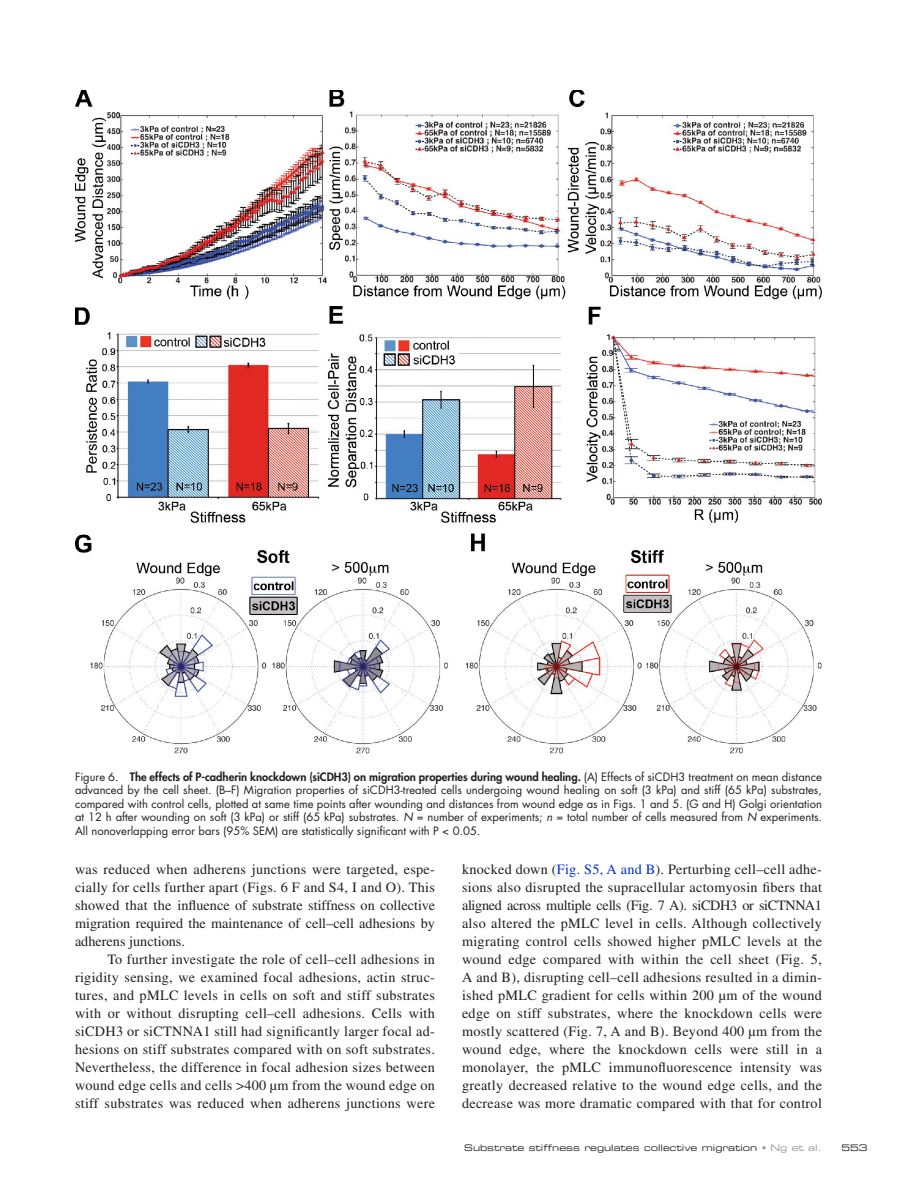
<style>
.page{position:relative;width:918px;height:1188px;background:#fff}
.page>*{position:absolute;margin:0;border:0;box-sizing:border-box;transform-origin:0 0}
.t1{font:14.25px/18px "Times LT Std";letter-spacing:.02em;color:#231f20;text-align:justify}
.t2{font:11.25px/13.5px "Futura Std";color:#231f20;text-align:justify}
.t3{font:9px "Eurostile LT Std Ex 2";color:#231f20}
.s1{font-weight:800}
.s2{font-style:italic}
.s3{color:#0030d1}
.s4{color:#949698}
</style>
<div class="page">
<img style="left:75px;top:90px;width:747px;height:664px">
<p class="t2" style="left:75px;top:770px;width:749px">Figure 6. <span class="s1">The effects of P-cadherin knockdown (siCDH3) on migration properties during wound healing.</span> (A) Effects of siCDH3 treatment on mean distance advanced by the cell sheet. (B–F) Migration properties of siCDH3-treated cells undergoing wound healing on soft (3 kPa) and stiff (65 kPa) substrates, compared with control cells, plotted at same time points after wounding and distances from wound edge as in Figs. 1 and 5. (G and H) Golgi orientation at 12 h after wounding on soft (3 kPa) or stiff (65 kPa) substrates. <span class="s2">N</span> = number of experiments; <span class="s2">n</span> = total number of cells measured from <span class="s2">N</span> experiments.<br>All nonoverlapping error bars (95% SEM) are statistically significant with P &lt; 0.05.</p>
<p class="t1" style="left:75px;top:860px;width:362px">was reduced when adherens junctions were targeted, espe&shy;cially for cells further apart (Figs. 6 F and S4, I and O). This showed that the influence of substrate stiffness on collective migration required the maintenance of cell–cell adhesions by adherens junctions.</p>
<p class="t1" style="left:75px;top:950px;width:362px;text-indent:32px">To further investigate the role of cell–cell adhesions in rigidity sensing, we examined focal adhesions, actin struc&shy;tures, and pMLC levels in cells on soft and stiff substrates with or without disrupting cell–cell adhesions. Cells with siCDH3 or siCTNNA1 still had significantly larger focal ad&shy;hesions on stiff substrates compared with on soft substrates.<br>Nevertheless, the difference in focal adhesion sizes between wound edge cells and cells &gt;400 µm from the wound edge on stiff substrates was reduced when adherens junctions were</p>
<p class="t1" style="left:462px;top:860px;width:362px">knocked down (<span class="s3">Fig. S5, A and B</span>). Perturbing cell–cell adhe&shy;sions also disrupted the supracellular actomyosin fibers that aligned across multiple cells (Fig. 7 A). siCDH3 or siCTNNA1 also altered the pMLC level in cells. Although collectively migrating control cells showed higher pMLC levels at the wound edge compared with within the cell sheet (Fig. 5, A and B), disrupting cell–cell adhesions resulted in a dimin&shy;ished pMLC gradient for cells within 200 µm of the wound edge on stiff substrates, where the knockdown cells were mostly scattered (Fig. 7, A and B). Beyond 400 µm from the wound edge, where the knockdown cells were still in a monolayer, the pMLC immuno-fluorescence intensity was greatly decreased relative to the wound edge cells, and the decrease was more dramatic compared with that for control</p>
<p class="t3" style="left:464px;top:1142px;width:359px">Substrate stiffness regulates collective migration <span class="s4">• Ng et al.</span></p>
<p class="t3" style="left:842px;top:1142px;width:28px">553</p>
</div>
